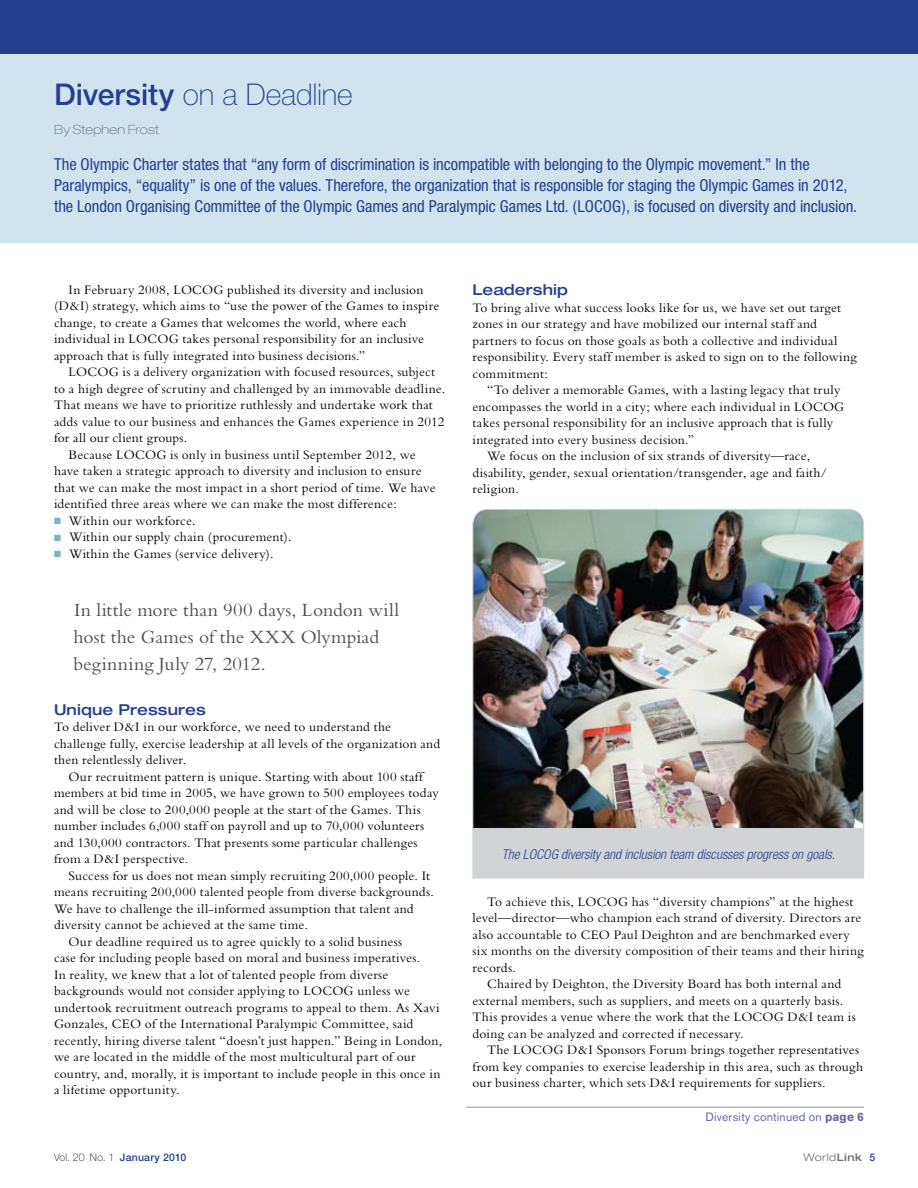
<style>
.page{position:relative;width:918px;height:1188px;background:#fff}
.page>*{position:absolute;margin:0;border:0;box-sizing:border-box;transform-origin:0 0}
.t1{font:100 30px "Helvetica Neue";letter-spacing:-.005em;color:#25408f}
.t2{font:19.5px/27px "Bembo";letter-spacing:.01em;color:#4d4d4f}
.t3{font:condensed 16.5px/21px "Helvetica Neue";letter-spacing:-.005em;color:#25408f}
.t4{font:500 expanded 15px "Helvetica Neue";letter-spacing:.01em;color:#25408f}
.t5{font:13.5px/16.5px "Bembo";letter-spacing:.015em;color:#000}
.t6{font:italic 300 condensed 13.5px "Helvetica Neue";color:#25408f}
.t7{font:100 expanded 12.75px "Helvetica Neue";letter-spacing:.015em;color:#6d6f71}
.t8{font:12px "Akzidenz Grotesk BE";letter-spacing:.015em;color:#6369a6}
.t9{font:500 10.5px "Helvetica Neue";letter-spacing:.02em;color:#25408f}
.t10{font:300 expanded 10.5px "Helvetica Neue";letter-spacing:.05em;color:#6d6f71}
.s1{font-weight:500}
.s2{color:#76b4cf}
.s3{font-weight:700}
.s4{font-weight:100;color:#000}
.s5{font-weight:500;font-stretch:normal;color:#25408f}
</style>
<div class="page">
<div style="left:0;top:0;width:918px;height:81px;background:#25408f"></div>
<div style="left:0;top:54px;width:918px;height:189px;background:#cfe4ee"></div>
<hr style="left:466px;top:1107px;width:398px;height:1px;background:#939598">
<img style="left:472px;top:509px;width:392px;height:320px">
<div style="left:473px;top:829px;width:391px;height:49px;background:#d1d3d4"></div>
<h1 class="t1" style="left:54px;top:77px;width:300px"><span class="s1">Diversity</span> on a Deadline</h1>
<p class="t7" style="left:54px;top:122px;width:107px">By Stephen Frost</p>
<p class="t3" style="left:54px;top:153px;width:805px">The Olympic Charter states that “any form of discrimination is incompatible with belonging to the Olympic movement.” In the<br>Paralympics, “equality” is one of the values. Therefore, the organization that is responsible for staging the Olympic Games in 2012, the London Organising Committee of the Olympic Games and Paralympic Games Ltd. (LOCOG), is focused on diversity and inclusion.</p>
<p class="t5" style="left:54px;top:281px;width:387px;text-indent:15px">In February 2008, LOCOG published its diversity and inclusion (D&amp;I) strategy, which aims to “use the power of the Games to inspire change, to create a Games that welcomes the world, where each individual in LOCOG takes personal responsibility for an inclusive approach that is fully integrated into business decisions.”</p>
<p class="t5" style="left:69px;top:364px;width:368px">LOCOG is a delivery organization with focused resources, subject</p>
<p class="t5" style="left:54px;top:380px;width:393px">to a high degree of scrutiny and challenged by an immovable deadline.</p>
<p class="t5" style="left:54px;top:397px;width:380px">That means we have to prioritize ruthlessly and undertake work that</p>
<p class="t5" style="left:54px;top:413px;width:392px">adds value to our business and enhances the Games experience in 2012</p>
<p class="t5" style="left:54px;top:430px;width:135px">for all our client groups.</p>
<p class="t5" style="left:69px;top:446px;width:349px">Because LOCOG is only in business until September 2012, we</p>
<p class="t5" style="left:54px;top:463px;width:369px">have taken a strategic approach to diversity and inclusion to ensure</p>
<p class="t5" style="left:54px;top:479px;width:383px">that we can make the most impact in a short period of time. We have</p>
<p class="t5" style="left:54px;top:496px;width:344px">identified three areas where we can make the most difference:</p>
<p class="t5" style="left:54px;top:512px;width:143px"><span class="s2">■</span> Within our workforce.</p>
<p class="t5" style="left:54px;top:529px;width:239px"><span class="s2">■</span> Within our supply chain (procurement).</p>
<p class="t5" style="left:54px;top:545px;width:221px"><span class="s2">■</span> Within the Games (service delivery).</p>
<h2 class="t2" style="left:74px;top:596px;width:327px">In little more than 900 days, London will host the Games of the XXX Olympiad beginning July 27, 2012.</h2>
<p class="t4" style="left:54px;top:700px;width:153px">Unique Pressures</p>
<p class="t5" style="left:54px;top:719px;width:388px">To deliver D&amp;I in our workforce, we need to understand the challenge fully, exercise leadership at all levels of the organization and then relentlessly deliver.</p>
<p class="t5" style="left:54px;top:768px;width:386px;text-indent:15px">Our recruitment pattern is unique. Starting with about 100 staff members at bid time in 2005, we have grown to 500 employees today and will be close to 200,000 people at the start of the Games. This number includes 6,000 staff on payroll and up to 70,000 volunteers and 130,000 contractors. That presents some particular challenges from a D&amp;I perspective.</p>
<p class="t5" style="left:69px;top:867px;width:363px">Success for us does not mean simply recruiting 200,000 people. It</p>
<p class="t5" style="left:54px;top:884px;width:381px">means recruiting 200,000 talented people from diverse backgrounds.</p>
<p class="t5" style="left:54px;top:900px;width:361px">We have to challenge the ill-informed assumption that talent and</p>
<p class="t5" style="left:54px;top:917px;width:256px">diversity cannot be achieved at the same time.</p>
<p class="t5" style="left:69px;top:933px;width:335px">Our deadline required us to agree quickly to a solid business</p>
<p class="t5" style="left:54px;top:950px;width:368px">case for including people based on moral and business imperatives.</p>
<p class="t5" style="left:54px;top:966px;width:336px">In reality, we knew that a lot of talented people from diverse</p>
<p class="t5" style="left:54px;top:983px;width:358px">backgrounds would not consider applying to LOCOG unless we</p>
<p class="t5" style="left:54px;top:999px;width:387px">undertook recruitment outreach programs to appeal to them. As Xavi</p>
<p class="t5" style="left:54px;top:1016px;width:361px">Gonzales, CEO of the International Paralympic Committee, said</p>
<p class="t5" style="left:54px;top:1032px;width:390px">recently, hiring diverse talent “doesn’t just happen.” Being in London,</p>
<p class="t5" style="left:54px;top:1049px;width:363px">we are located in the middle of the most multicultural part of our</p>
<p class="t5" style="left:54px;top:1065px;width:388px">country, and, morally, it is important to include people in this once in</p>
<p class="t5" style="left:54px;top:1082px;width:127px">a lifetime opportunity.</p>
<p class="t4" style="left:472px;top:281px;width:97px">Leadership</p>
<p class="t5" style="left:472px;top:299px;width:386px">To bring alive what success looks like for us, we have set out target zones in our strategy and have mobilized our internal staff and partners to focus on those goals as both a collective and individual responsibility. Every staff member is asked to sign on to the following commitment:</p>
<p class="t5" style="left:487px;top:381px;width:355px">“To deliver a memorable Games, with a lasting legacy that truly</p>
<p class="t5" style="left:472px;top:398px;width:373px">encompasses the world in a city; where each individual in LOCOG</p>
<p class="t5" style="left:472px;top:414px;width:362px">takes personal responsibility for an inclusive approach that is fully</p>
<p class="t5" style="left:472px;top:431px;width:223px">integrated into every business decision.”</p>
<p class="t5" style="left:487px;top:447px;width:325px">We focus on the inclusion of six strands of diversity—race,</p>
<p class="t5" style="left:472px;top:464px;width:356px">disability, gender, sexual orientation/transgender, age and faith/</p>
<p class="t5" style="left:472px;top:480px;width:48px">religion.</p>
<p class="t6" style="left:502px;top:846px;width:335px">The LOCOG diversity and inclusion team discusses progress on goals.</p>
<p class="t5" style="left:487px;top:893px;width:368px">To achieve this, LOCOG has “diversity champions” at the highest</p>
<p class="t5" style="left:472px;top:909px;width:390px">level—director—who champion each strand of diversity. Directors are</p>
<p class="t5" style="left:472px;top:926px;width:379px">also accountable to CEO Paul Deighton and are benchmarked every</p>
<p class="t5" style="left:472px;top:942px;width:393px">six months on the diversity composition of their teams and their hiring</p>
<p class="t5" style="left:472px;top:959px;width:45px">records.</p>
<p class="t5" style="left:487px;top:975px;width:356px">Chaired by Deighton, the Diversity Board has both internal and</p>
<p class="t5" style="left:472px;top:992px;width:372px">external members, such as suppliers, and meets on a quarterly basis.</p>
<p class="t5" style="left:472px;top:1008px;width:385px">This provides a venue where the work that the LOCOG D&amp;I team is</p>
<p class="t5" style="left:472px;top:1025px;width:273px">doing can be analyzed and corrected if necessary.</p>
<p class="t5" style="left:487px;top:1041px;width:374px">The LOCOG D&amp;I Sponsors Forum brings together representatives</p>
<p class="t5" style="left:472px;top:1058px;width:392px">from key companies to exercise leadership in this area, such as through</p>
<p class="t5" style="left:472px;top:1074px;width:355px">our business charter, which sets D&amp;I requirements for suppliers.</p>
<p class="t8" style="left:705px;top:1110px;width:160px">Diversity continued on <span class="s3">page 6</span></p>
<p class="t9" style="left:54px;top:1151px;width:134px"><span class="s4">Vol. 20 No. 1</span> January 2010</p>
<p class="t10" style="left:803px;top:1151px;width:73px">World<span class="s1">link</span> <span class="s5">5</span></p>
</div>
